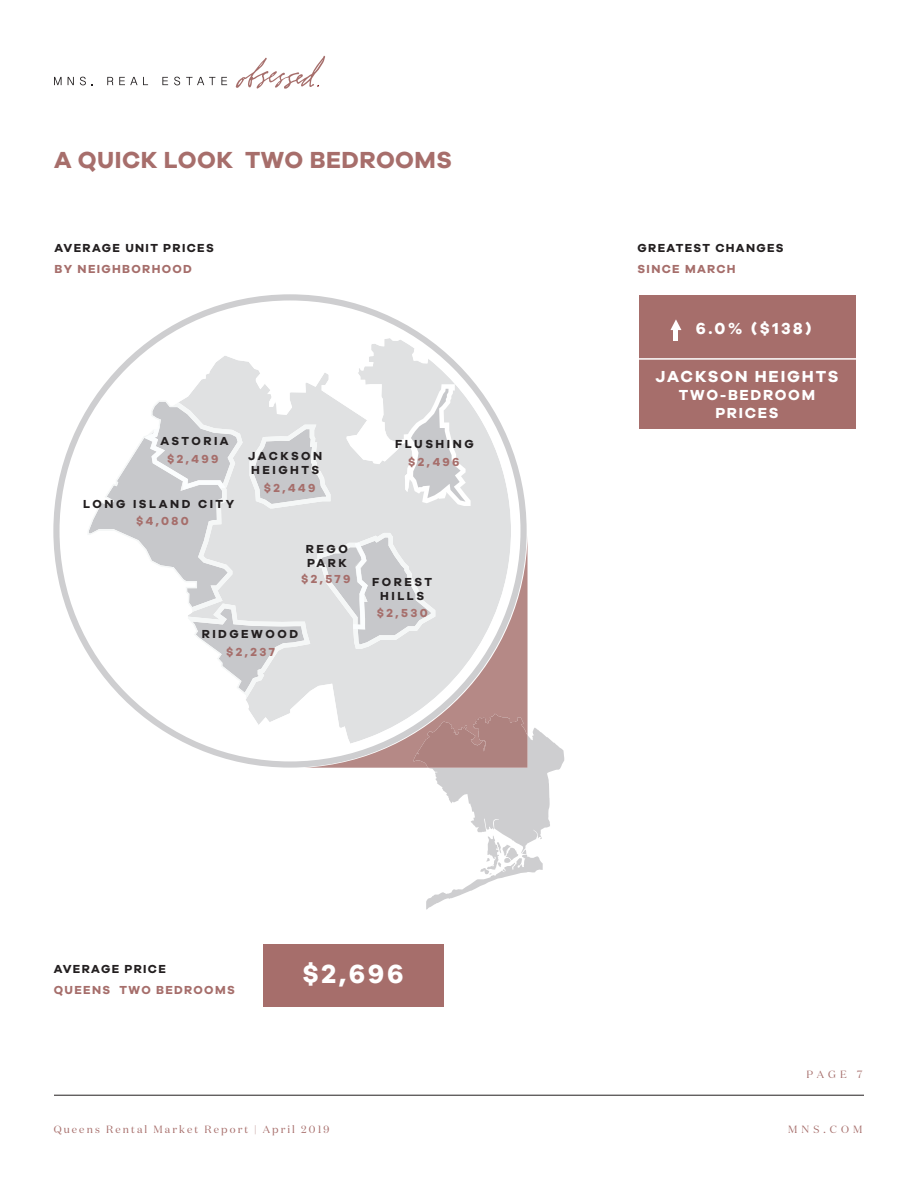
<style>
.page{position:relative;width:918px;height:1188px;background:#fff}
.page>*{position:absolute;margin:0;border:0;box-sizing:border-box;transform-origin:0 0}
.t1{font:700 27px "Galano Grotesque";color:#fff}
.t2{font:700 24px "Galano Grotesque";letter-spacing:.02em;color:#a76e6b}
.Paragraph_Style_1{font:700 16.5px "Galano Grotesque";letter-spacing:.11em;color:#fff}
.Paragraph_Style_1-2{font:700 15px "Galano Grotesque";letter-spacing:.11em;color:#fff}
.Paragraph_Style_1-3{font:700 12px "Galano Grotesque";letter-spacing:.11em;color:#a66e6b}
.Paragraph_Style_1-4{font:700 12px/13.5px "Galano Grotesque";letter-spacing:.2em;color:#231f20}
.Paragraph_Style_1-5{font:700 12px "Galano Grotesque";letter-spacing:.11em;color:#231f20}
.t3{font:10.5px "Domaine Disp";letter-spacing:.2em;color:#a76e6b}
.t4{font:10.5px "Domaine Disp";letter-spacing:.4em;color:#a66e6b}
</style>
<div class="page">
<hr style="left:54px;top:1095px;width:810px;height:1px;background:#231f20">
<svg style="left:235px;top:56px;width:90px;height:33px"></svg>
<svg style="left:54px;top:77px;width:8px;height:8px"></svg>
<svg style="left:68px;top:77px;width:6px;height:8px"></svg>
<svg style="left:80px;top:77px;width:6px;height:8px"></svg>
<svg style="left:107px;top:77px;width:6px;height:8px"></svg>
<svg style="left:119px;top:77px;width:29px;height:8px"></svg>
<svg style="left:162px;top:77px;width:6px;height:8px"></svg>
<svg style="left:174px;top:77px;width:6px;height:8px"></svg>
<svg style="left:186px;top:77px;width:29px;height:8px"></svg>
<svg style="left:221px;top:77px;width:6px;height:8px"></svg>
<div style="left:639px;top:295px;width:217px;height:133px;background:#a66e6b"></div>
<div style="left:263px;top:944px;width:180px;height:63px;background:#a66e6b"></div>
<hr style="left:635px;top:358px;width:225px;height:2px;background:#fff">
<hr style="left:674px;top:326px;width:4px;height:14px;background:#fff">
<svg style="left:670px;top:319px;width:11px;height:11px"></svg>
<svg style="left:426px;top:714px;width:138px;height:196px"></svg>
<svg style="left:53px;top:294px;width:474px;height:474px"></svg>
<svg style="left:84px;top:389px;width:381px;height:310px"></svg>
<p class="t2" style="left:54px;top:146px;width:399px">A QUICK LOOK TWO BEDROOMS</p>
<p class="Paragraph_Style_1-5" style="left:55px;top:241px;width:161px">AVERAGE UNIT PRICES</p>
<p class="Paragraph_Style_1-3" style="left:55px;top:262px;width:139px">BY NEIGHBORHOOD</p>
<p class="Paragraph_Style_1-4" style="left:160px;top:434px;width:70px">ASTORIA</p>
<p class="Paragraph_Style_1-4" style="left:395px;top:437px;width:80px">FLUSHING</p>
<p class="Paragraph_Style_1-3" style="left:167px;top:451px;width:53px">$2,499</p>
<p class="Paragraph_Style_1-4" style="left:83px;top:497px;width:153px">LONG ISLAND CITY</p>
<p class="Paragraph_Style_1-3" style="left:136px;top:514px;width:54px">$4,080</p>
<p class="Paragraph_Style_1-4" style="left:248px;top:449px;width:76px">JACKSON</p>
<p class="Paragraph_Style_1-4" style="left:251px;top:463px;width:69px">HEIGHTS</p>
<p class="Paragraph_Style_1-3" style="left:264px;top:480px;width:53px">$2,449</p>
<p class="Paragraph_Style_1-4" style="left:306px;top:542px;width:43px">REGO<br>PARK</p>
<p class="Paragraph_Style_1-3" style="left:301px;top:572px;width:51px">$2,579</p>
<p class="Paragraph_Style_1-4" style="left:202px;top:627px;width:98px">RIDGEWOOD</p>
<p class="Paragraph_Style_1-3" style="left:226px;top:644px;width:50px">$2,237</p>
<p class="Paragraph_Style_1-3" style="left:408px;top:454px;width:53px">$2,496</p>
<p class="Paragraph_Style_1-4" style="left:372px;top:575px;width:62px;text-align:center">FOREST<br>HILLS</p>
<p class="Paragraph_Style_1-3" style="left:377px;top:605px;width:52px">$2,530</p>
<p class="Paragraph_Style_1-5" style="left:54px;top:962px;width:114px">AVERAGE PRICE</p>
<p class="Paragraph_Style_1-3" style="left:54px;top:983px;width:183px">QUEENS TWO BEDROOMS</p>
<p class="t1" style="left:302px;top:958px;width:103px">$2,696</p>
<p class="Paragraph_Style_1-5" style="left:638px;top:241px;width:148px">GREATEST CHANGES</p>
<p class="Paragraph_Style_1-3" style="left:638px;top:262px;width:100px">SINCE MARCH</p>
<p class="Paragraph_Style_1" style="left:696px;top:318px;width:117px">6.0% ($138)</p>
<p class="Paragraph_Style_1" style="left:656px;top:366px;width:184px">JACKSON HEIGHTS</p>
<p class="Paragraph_Style_1-2" style="left:679px;top:386px;width:138px">TWO-BEDROOM</p>
<p class="Paragraph_Style_1-2" style="left:715px;top:404px;width:65px">PRICES</p>
<p class="t4" style="left:807px;top:1068px;width:57px">PAGE 7</p>
<p class="t3" style="left:54px;top:1123px;width:277px">Queens Rental Market Report | April 2019</p>
<p class="t4" style="left:788px;top:1123px;width:76px">MNS.COM</p>
</div>
